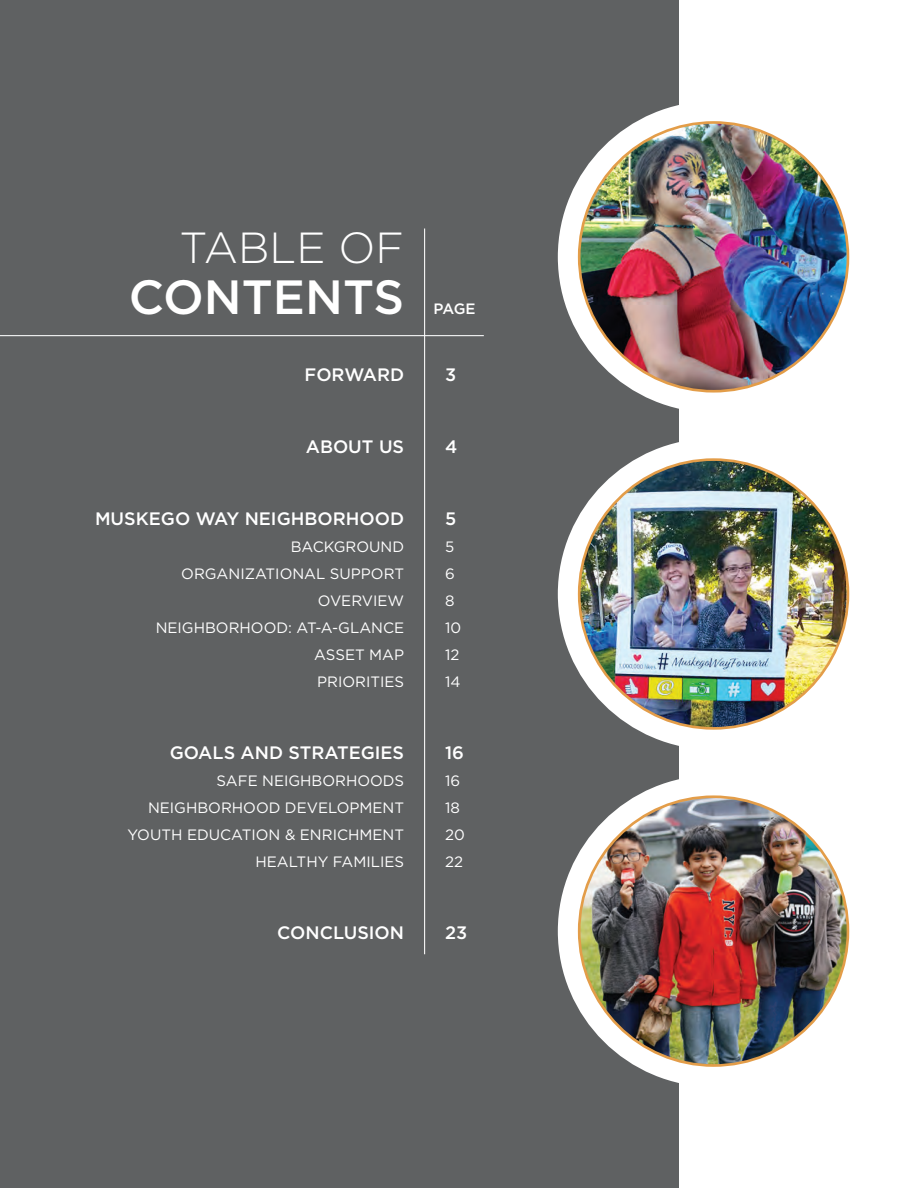
<style>
.page{position:relative;width:918px;height:1188px;background:#fff}
.page>*{position:absolute;margin:0;border:0;box-sizing:border-box;transform-origin:0 0}
.t1{font:500 48px "Gotham";color:#fff}
.t2{font:300 43.5px "Gotham";color:#fff}
.t3{font:500 18px "Gotham";color:#fff}
.t4{font:15px "Gotham";color:#fff}
.t5{font:500 15px "Gotham";color:#fff}
</style>
<div class="page">
<div style="left:0;top:0;width:678px;height:1188px;background:#5f6162"></div>
<div style="left:558px;top:101px;width:311px;height:312px;background:#fff;border-radius:50%"></div>
<img style="left:579px;top:122px;width:269px;height:269px;border-radius:134px">
<div style="left:558px;top:438px;width:311px;height:312px;background:#fff;border-radius:50%"></div>
<img style="left:579px;top:460px;width:269px;height:268px;border-radius:134px">
<div style="left:558px;top:775px;width:311px;height:312px;background:#fff;border-radius:50%"></div>
<img style="left:579px;top:797px;width:269px;height:269px;border-radius:134px">
<hr style="left:424px;top:229px;width:1px;height:725px;background:#fff">
<hr style="left:0;top:335px;width:484px;height:1px;background:#fff">
<p class="t2" style="left:179px;top:220px;width:226px">TABLE OF</p>
<p class="t1" style="left:129px;top:266px;width:277px">CONTENTS</p>
<p class="t3" style="left:305px;top:362px;width:101px">FORWARD</p>
<p class="t3" style="left:306px;top:434px;width:100px">ABOUT US</p>
<p class="t3" style="left:95px;top:506px;width:311px">MUSKEGO WAY NEIGHBORHOOD</p>
<p class="t4" style="left:291px;top:537px;width:115px">BACKGROUND</p>
<p class="t4" style="left:181px;top:564px;width:224px">ORGANIZATIONAL SUPPORT</p>
<p class="t4" style="left:318px;top:591px;width:88px">OVERVIEW</p>
<p class="t4" style="left:156px;top:618px;width:250px">NEIGHBORHOOD: AT-A-GLANCE</p>
<p class="t4" style="left:314px;top:645px;width:91px">ASSET MAP</p>
<p class="t4" style="left:317px;top:672px;width:88px">PRIORITIES</p>
<p class="t3" style="left:170px;top:740px;width:236px">GOALS AND STRATEGIES</p>
<p class="t4" style="left:217px;top:771px;width:189px">SAFE NEIGHBORHOODS</p>
<p class="t4" style="left:148px;top:798px;width:258px">NEIGHBORHOOD DEVELOPMENT</p>
<p class="t4" style="left:127px;top:825px;width:278px">YOUTH EDUCATION &amp; ENRICHMENT</p>
<p class="t4" style="left:256px;top:852px;width:150px">HEALTHY FAMILIES</p>
<p class="t3" style="left:277px;top:920px;width:128px">CONCLUSION</p>
<p class="t5" style="left:434px;top:299px;width:43px">PAGE</p>
<p class="t3" style="left:445px;top:362px;width:13px">3</p>
<p class="t3" style="left:445px;top:434px;width:14px">4</p>
<p class="t3" style="left:445px;top:506px;width:13px">5</p>
<p class="t4" style="left:445px;top:537px;width:11px">5</p>
<p class="t4" style="left:445px;top:564px;width:11px">6</p>
<p class="t4" style="left:445px;top:591px;width:11px">8</p>
<p class="t4" style="left:445px;top:618px;width:18px">10</p>
<p class="t4" style="left:445px;top:645px;width:16px">12</p>
<p class="t4" style="left:445px;top:672px;width:17px">14</p>
<p class="t3" style="left:445px;top:740px;width:20px">16</p>
<p class="t4" style="left:445px;top:771px;width:17px">16</p>
<p class="t4" style="left:445px;top:798px;width:16px">18</p>
<p class="t4" style="left:445px;top:825px;width:21px">20</p>
<p class="t4" style="left:445px;top:852px;width:19px">22</p>
<p class="t3" style="left:445px;top:920px;width:24px">23</p>
</div>
